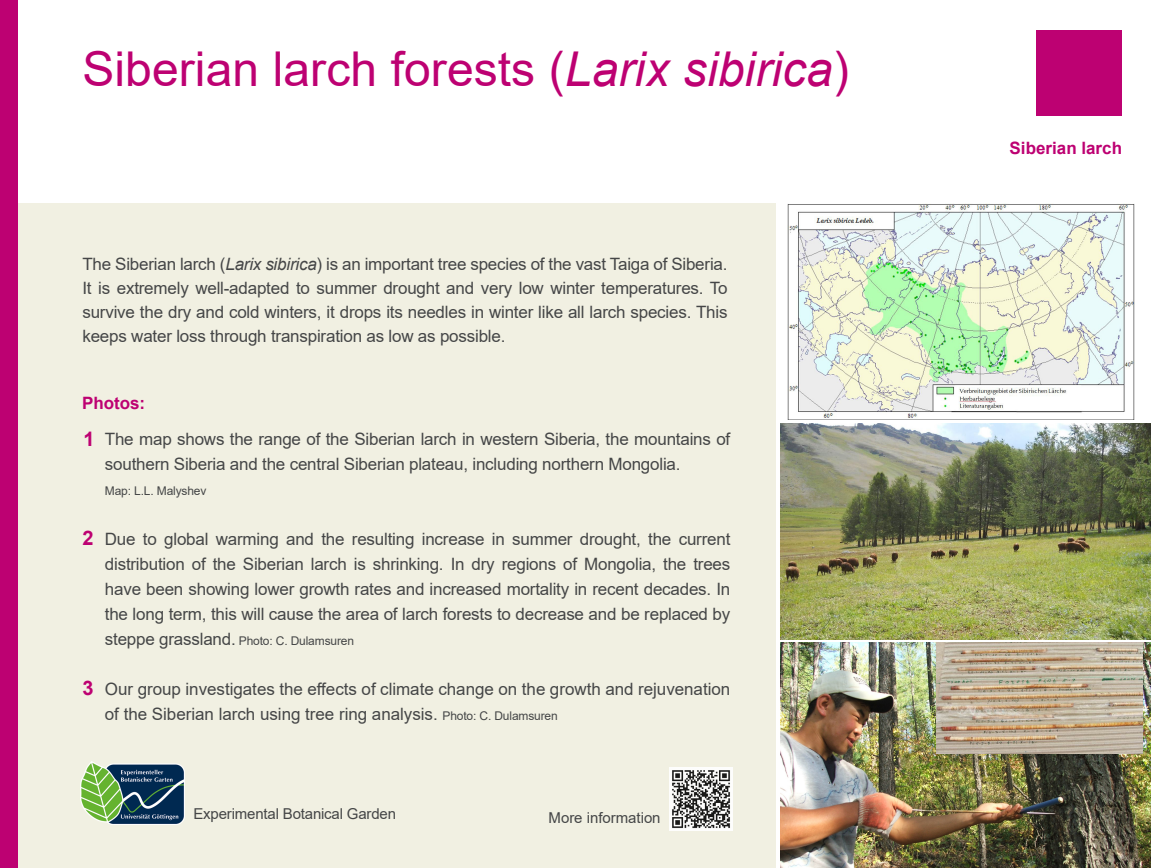
<style>
.page{position:relative;width:1151px;height:868px;background:#fff}
.page>*{position:absolute;margin:0;border:0;box-sizing:border-box;transform-origin:0 0}
.t1{font:48px "Arial";color:#bd0172}
.t2{font:700 20px "Arial";color:#bd0172}
.Einf__Abs{font:17px/25px "Arial";letter-spacing:-.01em;color:#454647;text-align:justify}
.Einf__Abs-2{font:700 17px "Arial";color:#bd0172}
.Einf__Abs-3{font:15px "Arial";letter-spacing:-.01em;color:#454647}
.Einf__Abs-4{font:12px "Arial";letter-spacing:-.01em;color:#454647}
.s1{font-style:italic}
.s2{font-size:17px}
.s3{font-size:12px}
</style>
<div class="page">
<div style="left:9px;top:203px;width:767px;height:664px;background:#f1f0e2"></div>
<img style="left:81px;top:761px;width:103px;height:63px">
<img style="left:669px;top:767px;width:63px;height:63px">
<div style="left:0;top:0;width:17px;height:867px;background:#bd0172"></div>
<img style="left:787px;top:203px;width:347px;height:217px">
<img style="left:780px;top:423px;width:371px;height:216px">
<img style="left:780px;top:643px;width:371px;height:224px">
<div style="left:1037px;top:30px;width:85px;height:85px;background:#bd0172"></div>
<img style="left:937px;top:643px;width:205px;height:110px">
<p class="t1" style="left:82px;top:36px;width:768px">Siberian larch forests (<span class="s1">Larix sibirica</span>)</p>
<p class="Einf__Abs" style="left:82px;top:251px;width:647px;line-height:24px">The Siberian larch (<span class="s1">Larix sibirica</span>) is an important tree species of the vast Taiga of Siberia.<br>It is extremely well-adapted to summer drought and very low winter temperatures. To survive the dry and cold winters, it drops its needles in winter like all larch species. This keeps water loss through transpiration as low as possible.</p>
<p class="Einf__Abs-2" style="left:82px;top:391px;width:65px">Photos:</p>
<p class="t2" style="left:84px;top:424px;width:13px">1</p>
<p class="t2" style="left:83px;top:524px;width:13px">2</p>
<p class="t2" style="left:83px;top:674px;width:13px">3</p>
<p class="Einf__Abs" style="left:105px;top:426px;width:627px">The map shows the range of the Siberian larch in western Siberia, the mountains of southern Siberia and the central Siberian plateau, including northern Mongolia.</p>
<p class="Einf__Abs-4" style="left:105px;top:482px;width:103px">Map: L.L. Malyshev</p>
<p class="Einf__Abs" style="left:105px;top:526px;width:627px">Due to global warming and the resulting increase in summer drought, the current distribution of the Siberian larch is shrinking. In dry regions of Mongolia, the trees have been showing lower growth rates and increased mortality in recent decades. In the long term, this will cause the area of larch forests to decrease and be replaced by</p>
<p class="Einf__Abs-4" style="left:105px;top:632px;width:251px"><span class="s2">steppe grassland.</span> Photo: C. Dulamsuren</p>
<p class="Einf__Abs" style="left:105px;top:676px;width:627px">Our group investigates the effects of climate change on the growth and rejuvenation of the Siberian larch using tree ring analysis. <span class="s3">Photo: C. Dulamsuren</span></p>
<p class="Einf__Abs-3" style="left:193px;top:803px;width:204px">Experimental Botanical Garden</p>
<p class="Einf__Abs-3" style="left:549px;top:807px;width:114px">More information</p>
<p class="Einf__Abs-2" style="left:1010px;top:136px;width:114px">Siberian larch</p>
</div>
